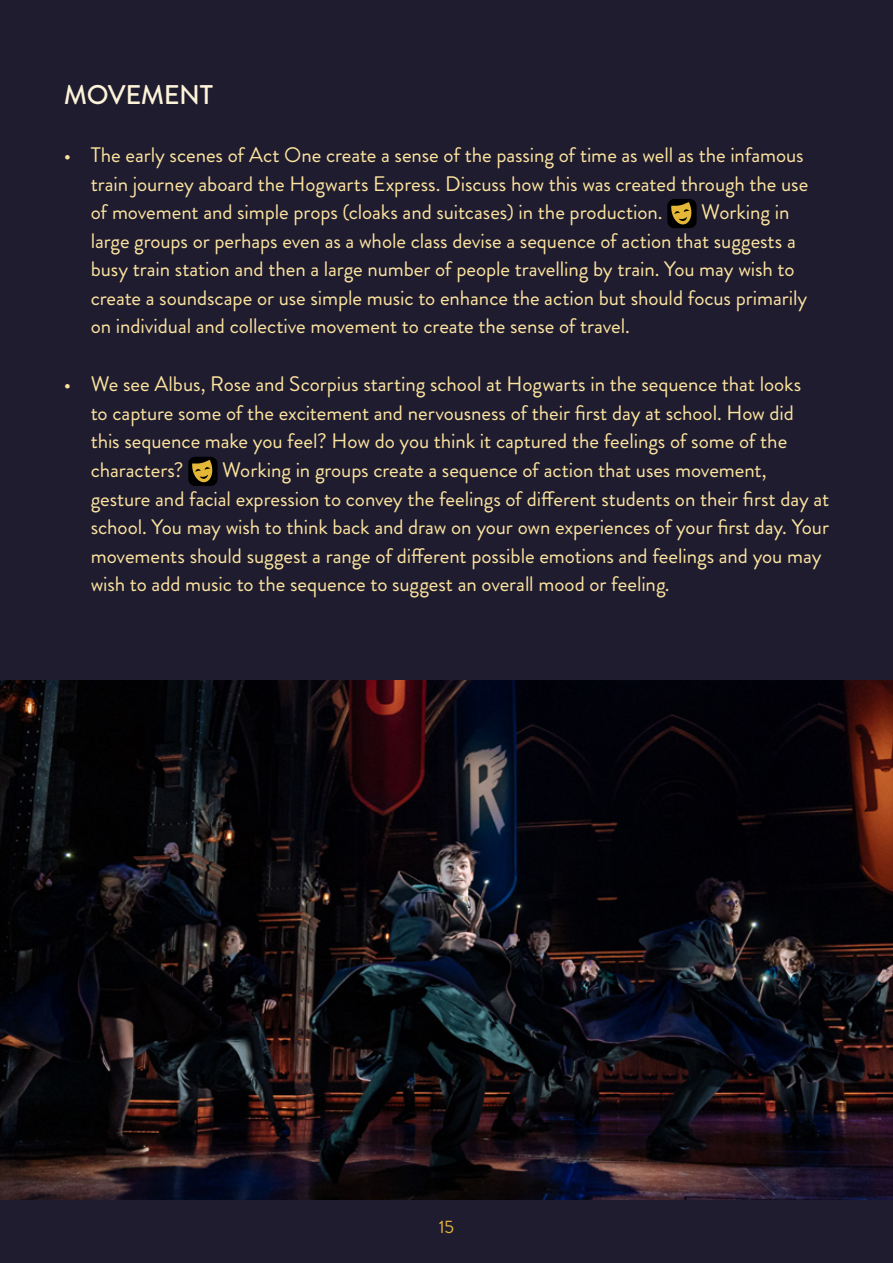
<style>
.page{position:relative;width:893px;height:1263px;background:#201c30}
.page>*{position:absolute;margin:0;border:0;box-sizing:border-box;transform-origin:0 0}
.t1{font:500 27px "Brandon Grotesque";letter-spacing:-.015em;color:#fcf3d8}
.t2{font:21px/28.5px "Brandon Grotesque";letter-spacing:-.005em;color:#fce49f}
.t3{font:18px "Brandon Grotesque";color:#e4b736}
</style>
<div class="page">
<div style="left:667px;top:199px;width:30px;height:29px;background:#000;border-radius:7px"></div>
<svg style="left:671px;top:202px;width:21px;height:23px"></svg>
<div style="left:188px;top:457px;width:30px;height:29px;background:#000;border-radius:7px"></div>
<svg style="left:192px;top:460px;width:21px;height:23px"></svg>
<img style="left:0;top:680px;width:893px;height:519px">
<p class="t1" style="left:64px;top:76px;width:151px">MOVEMENT</p>
<p class="t2" style="left:91px;top:141px;width:719px;text-indent:-27px">• The early scenes of Act One create a sense of the passing of time as well as the infamous train journey aboard the Hogwarts Express. Discuss how this was created through the use of movement and simple props (cloaks and suitcases) in the production.</p>
<p class="t2" style="left:91px;top:198px;width:718px;text-indent:610px">Working in large groups or perhaps even as a whole class devise a sequence of action that suggests a busy train station and then a large number of people travelling by train. You may wish to create a soundscape or use simple music to enhance the action but should focus primarily on individual and collective movement to create the sense of travel.</p>
<p class="t2" style="left:91px;top:370px;width:712px;text-indent:-27px">• We see Albus, Rose and Scorpius starting school at Hogwarts in the sequence that looks to capture some of the excitement and nervousness of their first day at school. How did this sequence make you feel? How do you think it captured the feelings of some of the characters?</p>
<p class="t2" style="left:91px;top:456px;width:740px;text-indent:131px">Working in groups create a sequence of action that uses movement, gesture and facial expression to convey the feelings of different students on their first day at school. You may wish to think back and draw on your own experiences of your first day. Your movements should suggest a range of different possible emotions and feelings and you may wish to add music to the sequence to suggest an overall mood or feeling.</p>
<p class="t3" style="left:439px;top:1214px;width:17px">15</p>
</div>
